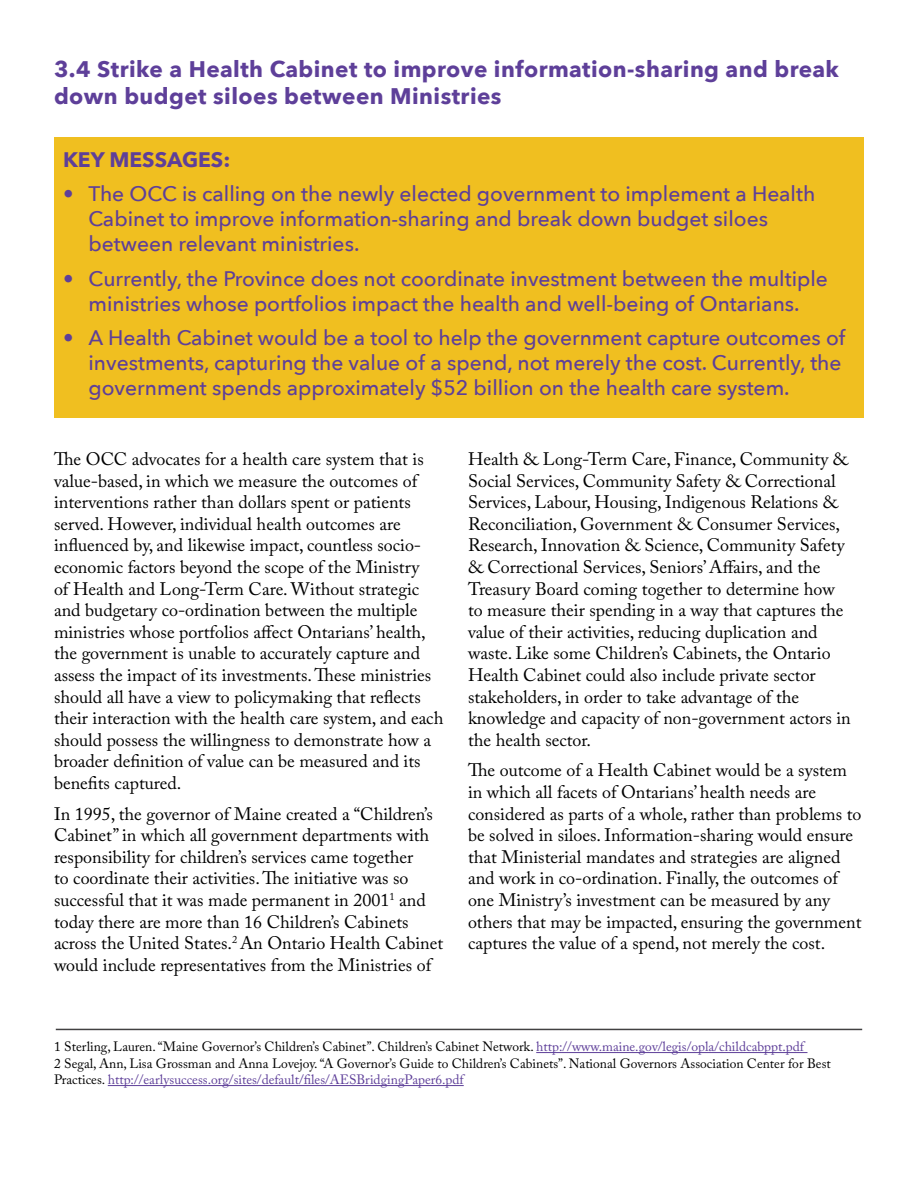
<style>
.page{position:relative;width:918px;height:1188px;background:#fff}
.page>*{position:absolute;margin:0;border:0;box-sizing:border-box;transform-origin:0 0}
.t1{font:700 22.5px/27px "Avenir Next";letter-spacing:.02em;color:#5e3f99}
.t2{font:500 21px/25.2px "Avenir Next";color:#5e3f99}
.t3{font:700 21px "Avenir Next";color:#5e3f99}
.t4{font:18px/21.6px "Adobe Caslon Pro";color:#000}
.t5{font:13.5px/16.5px "Adobe Caslon Pro";color:#000}
.s1{color:#5e3f99}
</style>
<div class="page">
<div style="left:54px;top:137px;width:810px;height:281px;background:#f0bf20"></div>
<hr style="left:536px;top:1052px;width:272px;height:1px;background:#5e3f99">
<hr style="left:108px;top:1085px;width:356px;height:1px;background:#5e3f99">
<hr style="left:56px;top:1029px;width:806px;height:1px;background:#414042">
<p class="t1" style="left:54px;top:55px;width:787px">3.4 Strike a Health Cabinet to improve information-sharing and break down budget siloes between Ministries</p>
<p class="t3" style="left:63px;top:141px;width:169px">KEY MESSAGES:</p>
<p class="t2" style="left:88px;top:180px;width:728px;text-indent:-25px">• The OCC is calling on the newly elected government to implement a Health<br>Cabinet to improve information-sharing and break down budget siloes between relevant ministries.</p>
<p class="t2" style="left:63px;top:265px;width:766px;text-align:center">• Currently, the Province does not coordinate investment between the multiple ministries whose portfolios impact the health and well-being of Ontarians.</p>
<p class="t2" style="left:88px;top:324px;width:758px;text-indent:-25px">• A Health Cabinet would be a tool to help the government capture outcomes of investments, capturing the value of a spend, not merely the cost. Currently, the government spends approximately $52 billion on the health care system.</p>
<p class="t4" style="left:54px;top:448px;width:391px">The OCC advocates for a health care system that is value-based, in which we measure the outcomes of interventions rather than dollars spent or patients served. However, individual health outcomes are influenced by, and likewise impact, countless socio&shy;economic factors beyond the scope of the Ministry<br>of Health and Long-Term Care. Without strategic and budgetary co-ordination between the multiple ministries whose portfolios affect Ontarians’ health, the government is unable to accurately capture and assess the impact of its investments. These ministries should all have a view to policymaking that reflects their interaction with the health care system, and each should possess the willingness to demonstrate how a broader definition of value can be measured and its benefits captured.</p>
<p class="t4" style="left:54px;top:803px;width:391px">In 1995, the governor of Maine created a “Children’s Cabinet” in which all government departments with responsibility for children’s services came together<br>to coordinate their activities. The initiative was so successful that it was made permanent in 2001<sup>1</sup> and today there are more than 16 Children’s Cabinets across the United States.<sup>2</sup> An Ontario Health Cabinet would include representatives from the Ministries of</p>
<p class="t4" style="left:468px;top:448px;width:384px">Health &amp; Long-Term Care, Finance, Community &amp; Social Services, Community Safety &amp; Correctional Services, Labour, Housing, Indigenous Relations &amp; Reconciliation, Government &amp; Consumer Services, Research, Innovation &amp; Science, Community Safety &amp; Correctional Services, Seniors’ Affairs, and the Treasury Board coming together to determine how to measure their spending in a way that captures the value of their activities, reducing duplication and waste. Like some Children’s Cabinets, the Ontario Health Cabinet could also include private sector stakeholders, in order to take advantage of the knowledge and capacity of non-government actors in the health sector.</p>
<p class="t4" style="left:468px;top:759px;width:395px">The outcome of a Health Cabinet would be a system in which all facets of Ontarians’ health needs are considered as parts of a whole, rather than problems to be solved in siloes. Information-sharing would ensure that Ministerial mandates and strategies are aligned and work in co-ordination. Finally, the outcomes of one Ministry’s investment can be measured by any others that may be impacted, ensuring the government captures the value of a spend, not merely the cost.</p>
<p class="t5" style="left:54px;top:1038px;width:778px">1 Sterling, Lauren. “Maine Governor’s Children’s Cabinet”. Children’s Cabinet Network. <span class="s1">http://www.maine.gov/legis/opla/childcabppt.pdf<br></span>2 Segal, Ann, Lisa Grossman and Anna Lovejoy. “A Governor’s Guide to Children’s Cabinets”. National Governors Association Center for Best<br>Practices. <span class="s1">http://earlysuccess.org/sites/default/files/AESBridgingPaper6.pdf</span></p>
</div>
